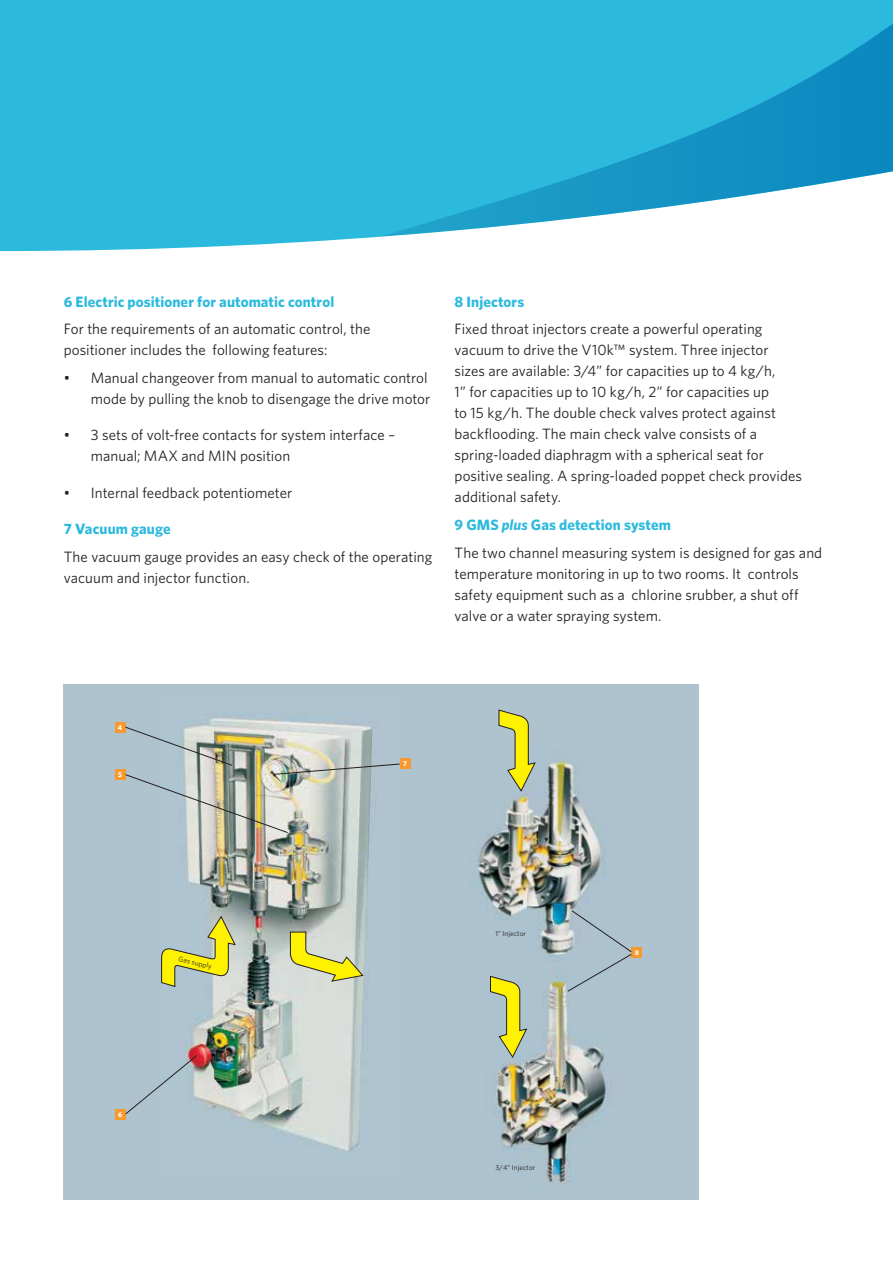
<style>
.page{position:relative;width:893px;height:1263px;background:#fff}
.page>*{position:absolute;margin:0;border:0;box-sizing:border-box;transform-origin:0 0}
.t1{font:15px/21px "Whitney";letter-spacing:.005em;color:#231f20}
.t2{font:700 15px "Whitney";letter-spacing:.005em;color:#2bbadd}
.t3{font:7.2px "Whitney";letter-spacing:.015em;color:#231f20}
.t4{font:700 7.2px "Whitney";color:#fff}
.t5{font:7.05px "Whitney";color:#231f20}
.s1{font-weight:700;color:#2bbadd}
.s2{font-weight:700;font-style:italic;color:#2bbadd}
</style>
<div class="page">
<svg style="left:0;top:0;width:893px;height:251px;background:#3cbfdf"></svg>
<svg style="left:380px;top:14px;width:513px;height:223px;background:#3eb7da"></svg>
<div style="left:64px;top:684px;width:635px;height:515px;background:#afc3cf"></div>
<img style="left:179px;top:717px;width:191px;height:434px">
<svg style="left:289px;top:931px;width:75px;height:51px;background:#d4d488"></svg>
<svg style="left:161px;top:915px;width:76px;height:72px"></svg>
<div style="left:400px;top:758px;width:10px;height:11px;background:#f8992f"></div>
<div style="left:115px;top:722px;width:10px;height:11px;background:#f8992f"></div>
<div style="left:115px;top:769px;width:10px;height:11px;background:#f8992f"></div>
<div style="left:115px;top:1109px;width:10px;height:11px;background:#f8992f"></div>
<svg style="left:125px;top:1055px;width:72px;height:60px"></svg>
<img style="left:125px;top:727px;width:275px;height:106px">
<img style="left:477px;top:751px;width:129px;height:206px">
<svg style="left:498px;top:709px;width:38px;height:84px"></svg>
<img style="left:492px;top:972px;width:119px;height:211px">
<svg style="left:490px;top:975px;width:37px;height:84px"></svg>
<div style="left:631px;top:947px;width:11px;height:11px;background:#f8992f"></div>
<svg style="left:567px;top:910px;width:65px;height:82px"></svg>
<p class="t2" style="left:64px;top:291px;width:272px">6 Electric positioner for automatic control</p>
<p class="t1" style="left:64px;top:318px;width:308px">For the requirements of an automatic control, the positioner includes the following features:</p>
<p class="t1" style="left:64px;top:367px;width:368px;text-align:right">• Manual changeover from manual to automatic control mode by pulling the knob to disengage the drive motor</p>
<p class="t1" style="left:91px;top:424px;width:306px;text-indent:-27px">• 3 sets of volt-free contacts for system interface – manual; MAX and MIN position</p>
<p class="t1" style="left:64px;top:481px;width:230px">• Internal feedback potentiometer</p>
<p class="t2" style="left:64px;top:519px;width:108px">7 Vacuum gauge</p>
<p class="t1" style="left:64px;top:545px;width:370px">The vacuum gauge provides an easy check of the operating vacuum and injector function.</p>
<p class="t2" style="left:455px;top:291px;width:71px">8 Injectors</p>
<p class="t1" style="left:455px;top:318px;width:349px">Fixed throat injectors create a powerful operating vacuum to drive the V10k™ system. Three injector sizes are available: 3/4” for capacities up to 4 kg/h,<br>1” for capacities up to 10 kg/h, 2” for capacities up<br>to 15 kg/h. The double check valves protect against backflooding. The main check valve consists of a spring-loaded diaphragm with a spherical seat for positive sealing. A spring-loaded poppet check provides additional safety.</p>
<p class="t1" style="left:455px;top:511px;width:369px;line-height:27.8px"><span class="s1">9 GMS</span> <span class="s2">plus</span> <span class="s1">Gas detection system<br></span>The two channel measuring system is designed for gas and</p>
<p class="t1" style="left:455px;top:563px;width:346px;text-align:justify">temperature monitoring in up to two rooms. It controls safety equipment such as a chlorine srubber, a shut off valve or a water spraying system.</p>
<p class="t4" style="left:118px;top:723px;width:6px">4</p>
<p class="t4" style="left:118px;top:770px;width:5px">5</p>
<p class="t4" style="left:403px;top:759px;width:5px">7</p>
<p class="t5" style="left:180px;top:954px;width:35px;rotate:13deg">Gas supply</p>
<p class="t4" style="left:118px;top:1110px;width:6px">6</p>
<p class="t3" style="left:495px;top:929px;width:32px">1” Injector</p>
<p class="t3" style="left:495px;top:1163px;width:41px">3/4” Injector</p>
<p class="t4" style="left:635px;top:948px;width:6px">8</p>
</div>
